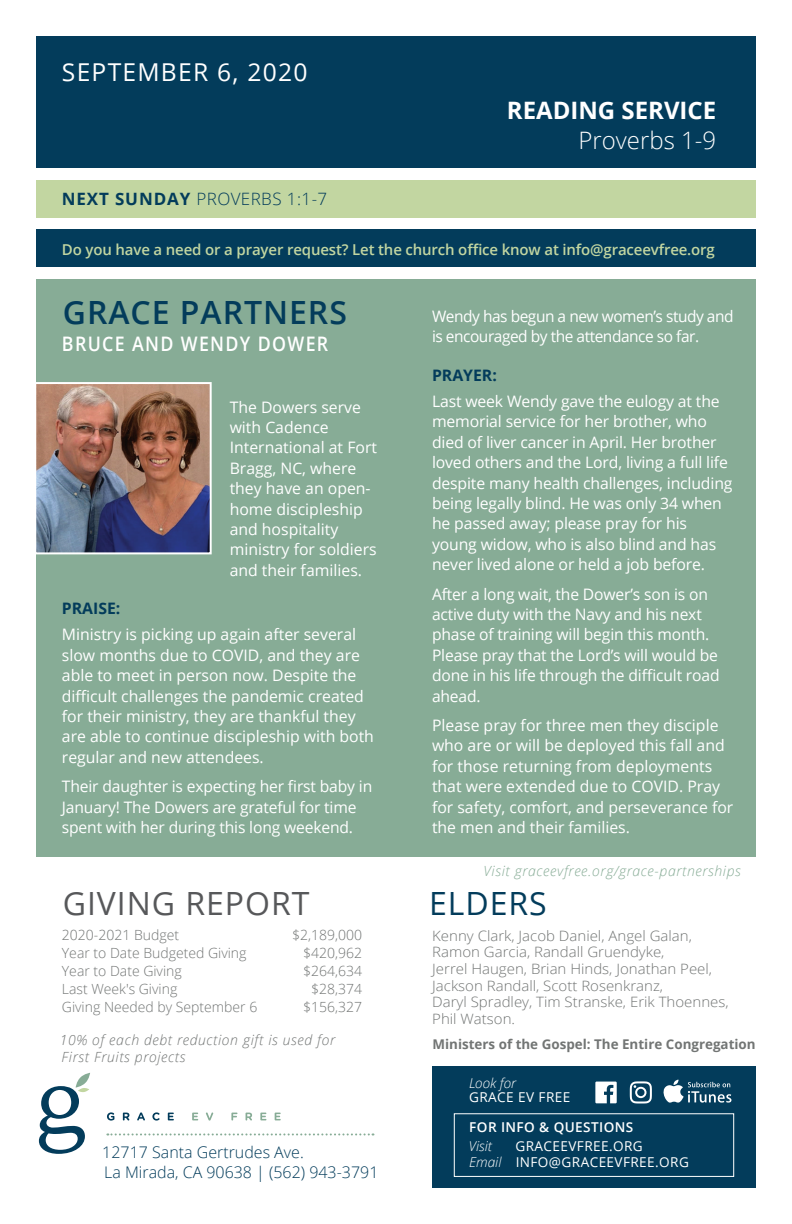
<style>
.page{position:relative;width:792px;height:1224px;background:#fff}
.page>*{position:absolute;margin:0;border:0;box-sizing:border-box;transform-origin:0 0}
.t1{font:600 32px "Open Sans";letter-spacing:.03em;color:#033c5b}
.t2{font:32px "Open Sans";letter-spacing:.03em;color:#57585a}
.t3{font:32px "Open Sans";letter-spacing:.03em;color:#033c5b}
.t4{font:24.6px "Open Sans";letter-spacing:.05em;color:#fff}
.t5{font:700 24px "Open Sans";color:#fff}
.t6{font:300 24px "Open Sans";color:#fff}
.t7{font:600 20px "Open Sans";letter-spacing:.075em;color:#fff;scale:.89 1}
.t8{font:300 17px "Open Sans";letter-spacing:.025em;color:#033c5b}
.t9{font:300 16px/20px "Open Sans";color:#033c5b}
.t10{font:15.8px/20.4px "Open Sans";letter-spacing:-.01em;color:#fff}
.t11{font:15.8px/20.4px "Open Sans";letter-spacing:-.03em;color:#fff}
.t12{font:700 15.8px "Open Sans";color:#033c5b}
.t13{font:600 15px "Open Sans";letter-spacing:-.01em;color:#c2d6a1}
.t14{font:300 14.2px/16.6px "Open Sans";color:#727574;scale:1.05 1}
.t15{font:300 14px/18px "Open Sans";color:#727574}
.t16{font:italic 300 14px/16.8px "Open Sans";letter-spacing:.045em;color:#727574}
.t17{font:italic 300 14px "Open Sans";letter-spacing:.045em;color:#87ac96}
.t18{font:13.6px/16.4px "Open Sans";letter-spacing:.03em;color:#fff}
.t19{font:italic 300 13.6px/16.4px "Open Sans";color:#fff}
.t20{font:600 13.6px "Open Sans";letter-spacing:.03em;color:#fff}
.t21{font:700 13.4px "Open Sans";color:#727574}
.s1{font-weight:700}
</style>
<div class="page">
<div style="left:36px;top:279px;width:720px;height:578px;background:#87ac96"></div>
<div style="left:36px;top:36px;width:720px;height:132px;background:#033c5b"></div>
<div style="left:36px;top:180px;width:720px;height:38px;background:#c2d6a1"></div>
<div style="left:36px;top:230px;width:720px;height:37px;background:#033c5b"></div>
<div style="left:432px;top:1067px;width:324px;height:121px;background:#033c5b"></div>
<svg style="left:595px;top:1082px;width:22px;height:21px"></svg>
<svg style="left:107px;top:1133px;width:267px;height:2px"></svg>
<div style="left:454px;top:1113px;width:280px;height:64px;border:1px solid #fff"></div>
<svg style="left:663px;top:1080px;width:68px;height:23px"></svg>
<svg style="left:630px;top:1081px;width:22px;height:23px"></svg>
<svg style="left:39px;top:1073px;width:51px;height:81px"></svg>
<svg style="left:107px;top:1112px;width:7px;height:9px"></svg>
<svg style="left:123px;top:1113px;width:6px;height:8px"></svg>
<svg style="left:137px;top:1112px;width:8px;height:9px"></svg>
<svg style="left:152px;top:1112px;width:8px;height:9px"></svg>
<svg style="left:168px;top:1113px;width:6px;height:7px"></svg>
<svg style="left:192px;top:1113px;width:6px;height:7px"></svg>
<svg style="left:206px;top:1113px;width:7px;height:8px"></svg>
<svg style="left:231px;top:1113px;width:6px;height:8px"></svg>
<svg style="left:246px;top:1113px;width:6px;height:8px"></svg>
<svg style="left:260px;top:1113px;width:6px;height:7px"></svg>
<svg style="left:275px;top:1113px;width:6px;height:7px"></svg>
<img style="left:36px;top:382px;width:176px;height:173px">
<h2 class="t4" style="left:62px;top:55px;width:247px">SEPTEMBER 6, 2020</h2>
<h3 class="t5" style="left:507px;top:94px;width:211px">READING SERVICE</h3>
<h3 class="t6" style="left:579px;top:124px;width:139px">Proverbs 1-9</h3>
<p class="t8" style="left:62px;top:187px;width:267px"><span class="s1">NEXT SUNDAY</span> PROVERBS 1:1-7</p>
<p class="t13" style="left:62px;top:239px;width:655px">Do you have a need or a prayer request? Let the church office know at info@graceevfree.org</p>
<h1 class="t1" style="left:63px;top:290px;width:286px">GRACE PARTNERS</h1>
<p class="t7" style="left:62px;top:330px;width:301px">BRUCE AND WENDY DOWER</p>
<p class="t10" style="left:230px;top:396px;width:149px">The Dowers serve with Cadence<br>International at Fort<br>Bragg, NC, where they have an open&shy;home discipleship and hospitality ministry for soldiers and their families.</p>
<p class="t12" style="left:62px;top:597px;width:60px">PRAISE:</p>
<p class="t10" style="left:62px;top:624px;width:314px">Ministry is picking up again after several slow months due to COVID, and they are able to meet in person now. Despite the difficult challenges the pandemic created for their ministry, they are thankful they are able to continue discipleship with both regular and new attendees.</p>
<p class="t10" style="left:62px;top:776px;width:312px">Their daughter is expecting her first baby in<br>January! The Dowers are grateful for time spent with her during this long weekend.</p>
<h1 class="t2" style="left:63px;top:881px;width:248px">GIVING REPORT</h1>
<p class="t15" style="left:62px;top:926px;width:197px">2020-2021 Budget<br>Year to Date Budgeted Giving<br>Year to Date Giving<br>Last Week's Giving<br>Giving Needed by September 6</p>
<p class="t15" style="left:292px;top:926px;width:71px;text-align:right">$2,189,000 $420,962 $264,634 $28,374 $156,327</p>
<p class="t16" style="left:60px;top:1031px;width:277px">10% of each debt reduction gift is used for<br>First Fruits projects</p>
<p class="t9" style="left:102px;top:1141px;width:278px">12717 Santa Gertrudes Ave.<br>La Mirada, CA 90638 | (562) 943-3791</p>
<p class="t11" style="left:432px;top:306px;width:303px">Wendy has begun a new women’s study and is encouraged by the attendance so far.</p>
<p class="t12" style="left:432px;top:364px;width:66px">PRAYER:</p>
<p class="t10" style="left:432px;top:391px;width:302px">Last week Wendy gave the eulogy at the memorial service for her brother, who died of liver cancer in April. Her brother loved others and the Lord, living a full life despite many health challenges, including being legally blind. He was only 34 when he passed away; please pray for his young widow, who is also blind and has never lived alone or held a job before.</p>
<p class="t10" style="left:432px;top:583px;width:289px">After a long wait, the Dower’s son is on active duty with the Navy and his next phase of training will begin this month.<br>Please pray that the Lord’s will would be done in his life through the difficult road ahead.</p>
<p class="t10" style="left:432px;top:715px;width:303px">Please pray for three men they disciple who are or will be deployed this fall and for those returning from deployments that were extended due to COVID. Pray for safety, comfort, and perseverance for the men and their families.</p>
<p class="t17" style="left:484px;top:861px;width:259px">Visit graceevfree.org/grace-partnerships</p>
<h1 class="t3" style="left:429px;top:881px;width:119px">ELDERS</h1>
<p class="t14" style="left:432px;top:927px;width:284px">Kenny Clark, Jacob Daniel, Angel Galan, Ramon Garcia, Randall Gruendyke,<br>Jerrel Haugen, Brian Hinds, Jonathan Peel, Jackson Randall, Scott Rosenkranz,<br>Daryl Spradley, Tim Stranske, Erik Thoennes, Phil Watson.</p>
<p class="t21" style="left:433px;top:1035px;width:325px">Ministers of the Gospel: The Entire Congregation</p>
<p class="t19" style="left:469px;top:1075px;width:49px">Look for</p>
<p class="t18" style="left:469px;top:1088px;width:103px">GRACE EV FREE</p>
<p class="t20" style="left:469px;top:1118px;width:166px">FOR INFO &amp; QUESTIONS</p>
<p class="t19" style="left:469px;top:1137px;width:34px">Visit<br>Email</p>
<p class="t18" style="left:515px;top:1137px;width:175px">GRACEEVFREE.ORG<br>INFO@GRACEEVFREE.ORG</p>
</div>
